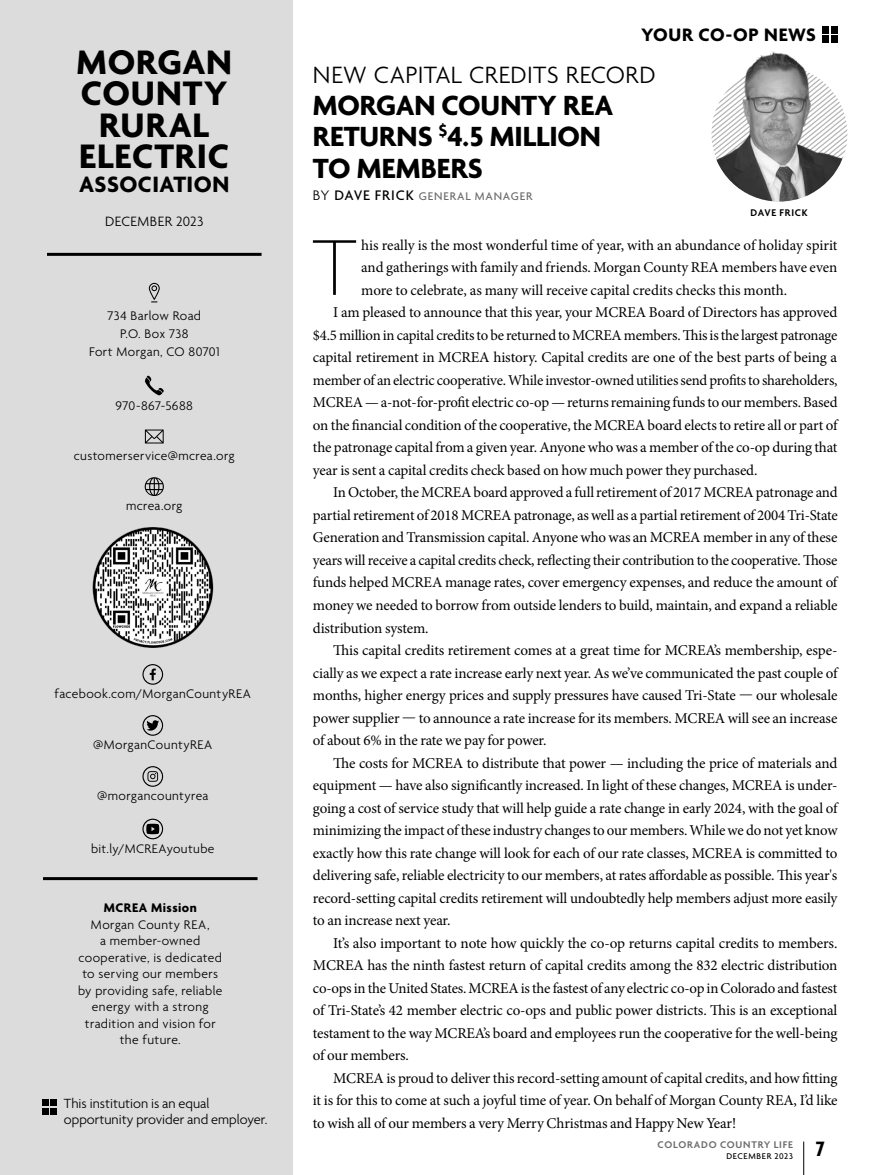
<style>
.page{position:relative;width:878px;height:1175px;background:#fff}
.page>*{position:absolute;margin:0;border:0;box-sizing:border-box;transform-origin:0 0}
.t1{font:100 85.5px "Agenda";color:#000}
.t2{font:700 36.75px/31.5px "Agenda";letter-spacing:.02em;color:#000;text-align:center}
.t3{font:700 30px/31.5px "Agenda";letter-spacing:-.005em;color:#000}
.t4{font:300 25.5px "Agenda";letter-spacing:.015em;color:#000}
.t5{font:700 24px "Agenda";letter-spacing:.015em;color:#000}
.t6{font:700 condensed 22.5px "Agenda";color:#000}
.t7{font:700 19.5px "Agenda";letter-spacing:.03em;color:#000}
.t8{font:15px "Minion Pro";letter-spacing:-.01em;color:#000}
.t9{font:300 14.7px "Agenda";letter-spacing:.03em;color:#000}
.t10{font:300 14.4px/16.5px "Agenda";color:#000}
.t11{font:300 13.5px/16.5px "Agenda";letter-spacing:.03em;color:#000;text-align:center}
.t12{font:700 13.5px "Agenda";letter-spacing:.035em;color:#000}
.t13{font:500 12px "Agenda";letter-spacing:.07em;color:#6d6d6d}
.t14{font:600 10.5px "Agenda";letter-spacing:.07em;color:#6d6d6d}
.t15{font:600 10.5px "Agenda";letter-spacing:.07em;color:#000}
.t16{font:500 9px "Agenda";letter-spacing:.075em;color:#000}
.s1{font-weight:300;font-size:15px;color:#000}
.s2{font-size:15px;color:#000}
</style>
<div class="page">
<div style="left:0;top:0;width:292px;height:1174px;background:#dcdcdc"></div>
<svg style="left:149px;top:283px;width:11px;height:19px"></svg>
<svg style="left:145px;top:376px;width:19px;height:19px"></svg>
<svg style="left:145px;top:429px;width:19px;height:14px"></svg>
<svg style="left:145px;top:477px;width:19px;height:19px"></svg>
<hr style="left:43px;top:877px;width:214px;height:3px;background:#000">
<hr style="left:47px;top:253px;width:214px;height:3px;background:#000">
<img style="left:92px;top:527px;width:122px;height:121px">
<svg style="left:142px;top:664px;width:21px;height:20px"></svg>
<svg style="left:142px;top:715px;width:21px;height:20px"></svg>
<svg style="left:142px;top:766px;width:21px;height:20px"></svg>
<svg style="left:142px;top:818px;width:21px;height:21px"></svg>
<div style="left:51px;top:1107px;width:6px;height:7px;background:#000"></div>
<div style="left:51px;top:1098px;width:6px;height:7px;background:#000"></div>
<div style="left:42px;top:1107px;width:6px;height:7px;background:#000"></div>
<div style="left:42px;top:1098px;width:6px;height:7px;background:#000"></div>
<img style="left:711px;top:39px;width:136px;height:163px">
<hr style="left:803px;top:1141px;width:1px;height:33px;background:#000">
<div style="left:830px;top:36px;width:7px;height:7px;background:#000"></div>
<div style="left:830px;top:26px;width:7px;height:7px;background:#000"></div>
<div style="left:821px;top:36px;width:7px;height:7px;background:#000"></div>
<div style="left:821px;top:26px;width:7px;height:7px;background:#000"></div>
<h2 class="t2" style="left:77px;top:48px;width:157px">MORGAN<br>COUNTY<br>RURAL<br>ELECTRIC</h2>
<h3 class="t5" style="left:79px;top:171px;width:152px">ASSOCIATION</h3>
<p class="t9" style="left:105px;top:213px;width:100px">DECEMBER 2023</p>
<p class="t11" style="left:89px;top:308px;width:132px;line-height:18px">734 Barlow Road<br>P.O. Box 738<br>Fort Morgan, CO 80701</p>
<p class="t11" style="left:116px;top:399px;width:79px">970-867-5688</p>
<p class="t11" style="left:74px;top:448px;width:162px">customerservice@mcrea.org</p>
<p class="t11" style="left:126px;top:498px;width:58px">mcrea.org</p>
<p class="t11" style="left:55px;top:686px;width:198px">facebook.com/MorganCountyREA</p>
<p class="t11" style="left:93px;top:737px;width:121px">@MorganCountyREA</p>
<p class="t11" style="left:97px;top:788px;width:113px">@morgancountyrea</p>
<p class="t11" style="left:91px;top:841px;width:125px">bit.ly/MCREAyoutube</p>
<p class="t12" style="left:104px;top:900px;width:94px">MCREA Mission</p>
<p class="t11" style="left:78px;top:917px;width:146px">Morgan County REA,<br>a member-owned cooperative, is dedicated to serving our members by providing safe, reliable energy with a strong tradition and vision for the future.</p>
<p class="t10" style="left:64px;top:1095px;width:205px">This institution is an equal opportunity provider and employer.</p>
<h3 class="t7" style="left:641px;top:24px;width:176px">YOUR CO-OP NEWS</h3>
<h3 class="t4" style="left:313px;top:61px;width:344px">NEW CAPITAL CREDITS RECORD</h3>
<h3 class="t3" style="left:313px;top:91px;width:302px">MORGAN COUNTY REA<br>RETURNS <sup>$</sup>4.5 MILLION<br>TO MEMBERS</h3>
<p class="t13" style="left:313px;top:190px;width:221px"><span class="s1">BY</span> <span class="s2">DAVE FRICK</span> GENERAL MANAGER</p>
<p class="t15" style="left:750px;top:207px;width:59px">DAVE FRICK</p>
<h1 class="t1" style="left:312px;top:221px;width:46px">T</h1>
<p class="t8" style="left:361px;top:235px;width:478px">his really is the most wonderful time of year, with an abundance of holiday spirit</p>
<p class="t8" style="left:361px;top:257px;width:477px">and gatherings with family and friends. Morgan County REA members have even</p>
<p class="t8" style="left:361px;top:280px;width:427px">more to celebrate, as many will receive capital credits checks this month.</p>
<p class="t8" style="left:333px;top:302px;width:505px">I am pleased to announce that this year, your MCREA Board of Directors has approved</p>
<p class="t8" style="left:313px;top:325px;width:526px">$4.5 million in capital credits to be returned to MCREA members. This is the largest patronage</p>
<p class="t8" style="left:313px;top:347px;width:526px">capital retirement in MCREA history. Capital credits are one of the best parts of being a</p>
<p class="t8" style="left:313px;top:370px;width:526px">member of an electric cooperative. While investor-owned utilities send profits to shareholders,</p>
<p class="t8" style="left:313px;top:392px;width:526px">MCREA — a-not-for-profit electric co-op — returns remaining funds to our members. Based</p>
<p class="t8" style="left:313px;top:415px;width:526px">on the financial condition of the cooperative, the MCREA board elects to retire all or part of</p>
<p class="t8" style="left:313px;top:437px;width:526px">the patronage capital from a given year. Anyone who was a member of the co-op during that</p>
<p class="t8" style="left:313px;top:460px;width:446px">year is sent a capital credits check based on how much power they purchased.</p>
<p class="t8" style="left:333px;top:482px;width:506px">In October, the MCREA board approved a full retirement of 2017 MCREA patronage and</p>
<p class="t8" style="left:313px;top:505px;width:526px">partial retirement of 2018 MCREA patronage, as well as a partial retirement of 2004 Tri-State</p>
<p class="t8" style="left:313px;top:527px;width:526px">Generation and Transmission capital. Anyone who was an MCREA member in any of these</p>
<p class="t8" style="left:313px;top:550px;width:526px">years will receive a capital credits check, reflecting their contribution to the cooperative. Those</p>
<p class="t8" style="left:313px;top:572px;width:526px">funds helped MCREA manage rates, cover emergency expenses, and reduce the amount of</p>
<p class="t8" style="left:313px;top:595px;width:526px">money we needed to borrow from outside lenders to build, maintain, and expand a reliable</p>
<p class="t8" style="left:313px;top:617px;width:117px">distribution system.</p>
<p class="t8" style="left:333px;top:640px;width:506px">This capital credits retirement comes at a great time for MCREA’s membership, espe-</p>
<p class="t8" style="left:313px;top:662px;width:526px">cially as we expect a rate increase early next year. As we’ve communicated the past couple of</p>
<p class="t8" style="left:313px;top:685px;width:526px">months, higher energy prices and supply pressures have caused Tri-State — our wholesale</p>
<p class="t8" style="left:313px;top:707px;width:526px">power supplier — to announce a rate increase for its members. MCREA will see an increase</p>
<p class="t8" style="left:313px;top:730px;width:235px">of about 6% in the rate we pay for power.</p>
<p class="t8" style="left:333px;top:752px;width:505px">The costs for MCREA to distribute that power — including the price of materials and</p>
<p class="t8" style="left:313px;top:775px;width:526px">equipment — have also significantly increased. In light of these changes, MCREA is under-</p>
<p class="t8" style="left:313px;top:797px;width:526px">going a cost of service study that will help guide a rate change in early 2024, with the goal of</p>
<p class="t8" style="left:313px;top:820px;width:526px">minimizing the impact of these industry changes to our members. While we do not yet know</p>
<p class="t8" style="left:313px;top:842px;width:526px">exactly how this rate change will look for each of our rate classes, MCREA is committed to</p>
<p class="t8" style="left:313px;top:865px;width:526px">delivering safe, reliable electricity to our members, at rates affordable as possible. This year's</p>
<p class="t8" style="left:313px;top:887px;width:526px">record-setting capital credits retirement will undoubtedly help members adjust more easily</p>
<p class="t8" style="left:313px;top:910px;width:139px">to an increase next year.</p>
<p class="t8" style="left:333px;top:932px;width:506px">It’s also important to note how quickly the co-op returns capital credits to members.</p>
<p class="t8" style="left:313px;top:955px;width:526px">MCREA has the ninth fastest return of capital credits among the 832 electric distribution</p>
<p class="t8" style="left:313px;top:977px;width:526px">co-ops in the United States. MCREA is the fastest of any electric co-op in Colorado and fastest</p>
<p class="t8" style="left:313px;top:1000px;width:526px">of Tri-State’s 42 member electric co-ops and public power districts. This is an exceptional</p>
<p class="t8" style="left:313px;top:1022px;width:526px">testament to the way MCREA’s board and employees run the cooperative for the well-being</p>
<p class="t8" style="left:313px;top:1045px;width:97px">of our members.</p>
<p class="t8" style="left:333px;top:1067px;width:506px">MCREA is proud to deliver this record-setting amount of capital credits, and how fitting</p>
<p class="t8" style="left:313px;top:1090px;width:526px">it is for this to come at such a joyful time of year. On behalf of Morgan County REA, I’d like</p>
<p class="t8" style="left:313px;top:1112px;width:425px">to wish all of our members a very Merry Christmas and Happy New Year!</p>
<p class="t14" style="left:657px;top:1139px;width:137px">COLORADO COUNTRY LIFE</p>
<p class="t16" style="left:726px;top:1151px;width:68px">DECEMBER 2023</p>
<h3 class="t6" style="left:816px;top:1136px;width:10px">7</h3>
</div>
